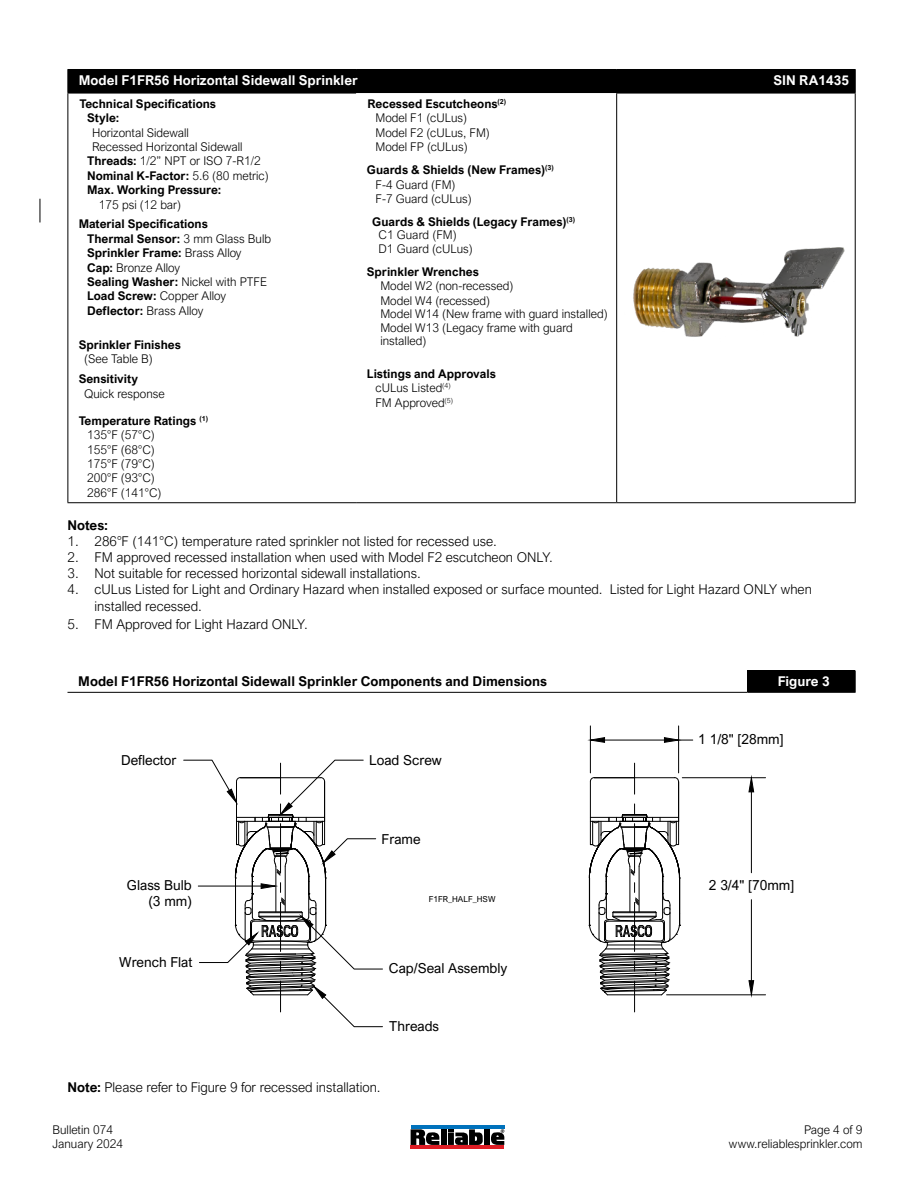
<style>
.page{position:relative;width:918px;height:1188px;background:#fff}
.page>*{position:absolute;margin:0;border:0;box-sizing:border-box;transform-origin:0 0}
.t1{font:13.8px/16.5px "Arial Nova";color:#000;text-align:right}
.t2{font:300 13.5px/16.2px "Arial Nova";color:#000}
.t3{font:700 13.5px "Arial Nova";color:#000}
.t4{font:700 13.5px "Arial Nova";color:#fff}
.t5{font:300 12px/14.4px "Arial Nova";color:#000}
.t6{font:700 12px/14.4px "Arial Nova";color:#000}
.t7{font:8.25px "Arial Nova";color:#000}
.s1{font-weight:700}
.s2{font-weight:300}
</style>
<div class="page">
<hr style="left:616px;top:93px;width:240px;height:1px;background:#000">
<hr style="left:68px;top:93px;width:288px;height:1px;background:#000">
<hr style="left:68px;top:93px;width:1px;height:409px;background:#000">
<hr style="left:68px;top:502px;width:288px;height:1px;background:#000">
<hr style="left:356px;top:502px;width:261px;height:1px;background:#000">
<div style="left:68px;top:69px;width:788px;height:24px;background:#000"></div>
<hr style="left:616px;top:93px;width:1px;height:409px;background:#000">
<hr style="left:855px;top:93px;width:1px;height:409px;background:#000">
<hr style="left:617px;top:502px;width:239px;height:1px;background:#000">
<div style="left:748px;top:671px;width:107px;height:21px;background:#000"></div>
<svg style="left:855px;top:671px;width:1px;height:21px"></svg>
<hr style="left:748px;top:692px;width:108px;height:1px;background:#000">
<svg style="left:747px;top:671px;width:1px;height:21px"></svg>
<hr style="left:68px;top:692px;width:680px;height:1px;background:#000">
<svg style="left:411px;top:1129px;width:28px;height:16px"></svg>
<div style="left:441px;top:1129px;width:6px;height:16px;background:#000"></div>
<div style="left:484px;top:1129px;width:6px;height:16px;background:#000"></div>
<svg style="left:448px;top:1129px;width:35px;height:16px"></svg>
<svg style="left:491px;top:1129px;width:13px;height:16px"></svg>
<hr style="left:411px;top:1146px;width:93px;height:3px;background:#de1c24">
<hr style="left:411px;top:1125px;width:93px;height:4px;background:#0072bc">
<img style="left:633px;top:183px;width:223px;height:214px">
<hr style="left:667px;top:995px;width:99px;height:1px;background:#000">
<hr style="left:682px;top:777px;width:84px;height:1px;background:#000">
<hr style="left:751px;top:900px;width:1px;height:81px;background:#000">
<hr style="left:751px;top:792px;width:1px;height:81px;background:#000">
<svg style="left:748px;top:980px;width:6px;height:16px"></svg>
<svg style="left:748px;top:777px;width:6px;height:16px"></svg>
<hr style="left:590px;top:726px;width:1px;height:47px;background:#000">
<hr style="left:678px;top:726px;width:1px;height:47px;background:#000">
<hr style="left:605px;top:740px;width:59px;height:1px;background:#000">
<svg style="left:590px;top:737px;width:15px;height:6px"></svg>
<svg style="left:664px;top:737px;width:29px;height:6px"></svg>
<hr style="left:634px;top:763px;width:1px;height:31px;background:#000">
<hr style="left:634px;top:981px;width:1px;height:31px;background:#000">
<hr style="left:594px;top:777px;width:81px;height:1px;background:#000">
<svg style="left:590px;top:777px;width:5px;height:5px"></svg>
<svg style="left:674px;top:777px;width:5px;height:5px"></svg>
<hr style="left:590px;top:782px;width:1px;height:63px;background:#000">
<hr style="left:678px;top:782px;width:1px;height:39px;background:#000">
<hr style="left:594px;top:777px;width:41px;height:1px;background:#000">
<svg style="left:589px;top:804px;width:92px;height:192px"></svg>
<hr style="left:639px;top:866px;width:1px;height:46px;background:#000">
<hr style="left:630px;top:866px;width:1px;height:46px;background:#000">
<svg style="left:183px;top:759px;width:200px;height:268px"></svg>
<hr style="left:285px;top:866px;width:1px;height:46px;background:#000">
<hr style="left:276px;top:866px;width:1px;height:46px;background:#000">
<svg style="left:40px;top:199px;width:1px;height:23px"></svg>
<p class="t4" style="left:79px;top:73px;width:281px">Model F1FR56 Horizontal Sidewall Sprinkler</p>
<p class="t4" style="left:774px;top:73px;width:77px">SIN RA1435</p>
<p class="t6" style="left:87px;top:96px;width:131px;text-indent:-8px">Technical Specifications<br>Style:</p>
<p class="t5" style="left:92px;top:125px;width:98px">Horizontal Sidewall</p>
<p class="t5" style="left:92px;top:140px;width:152px">Recessed Horizontal Sidewall</p>
<p class="t5" style="left:87px;top:154px;width:175px"><span class="s1">Threads:</span> 1/2” NPT or ISO 7-R1/2</p>
<p class="t6" style="left:87px;top:168px;width:183px">Nominal K-Factor: <span class="s2">5.6 (80 metric)</span></p>
<p class="t6" style="left:87px;top:183px;width:136px">Max. Working Pressure:</p>
<p class="t5" style="left:99px;top:197px;width:84px">175 psi (12 bar)</p>
<p class="t6" style="left:87px;top:217px;width:186px;text-indent:-8px">Material Specifications<br>Thermal Sensor: <span class="s2">3 mm Glass Bulb<br></span>Sprinkler Frame: <span class="s2">Brass Alloy<br></span>Cap: <span class="s2">Bronze Alloy<br></span>Sealing Washer: <span class="s2">Nickel with PTFE<br></span>Load Screw: <span class="s2">Copper Alloy<br></span>Deflector: <span class="s2">Brass Alloy</span></p>
<p class="t6" style="left:79px;top:337px;width:104px">Sprinkler Finishes</p>
<p class="t5" style="left:84px;top:352px;width:70px">(See Table B)</p>
<p class="t6" style="left:79px;top:372px;width:61px">Sensitivity</p>
<p class="t5" style="left:84px;top:386px;width:82px">Quick response</p>
<p class="t5" style="left:87px;top:413px;width:122px;text-indent:-9px"><span class="s1">Temperature Ratings</span> <sup>(1)<br></sup>135°F (57°C)<br>155°F (68°C)<br>175°F (79°C)<br>200°F (93°C)<br>286°F (141°C)</p>
<p class="t5" style="left:375px;top:96px;width:132px;text-indent:-8px"><span class="s1">Recessed Escutcheons</span><sup>(2)<br></sup>Model F1 (cULus)<br>Model F2 (cULus, FM)<br>Model FP (cULus)</p>
<p class="t5" style="left:375px;top:163px;width:180px;text-indent:-9px"><span class="s1">Guards &amp; Shields (New Frames)</span><sup>(3)<br></sup>F-4 Guard (FM)<br>F-7 Guard (cULus)</p>
<p class="t6" style="left:379px;top:215px;width:198px;line-height:13.5px;text-indent:-6px">Guards &amp; Shields (Legacy Frames)<sup>(3)<br></sup><span class="s2">C1 Guard (FM)<br>D1 Guard (cULus)</span></p>
<p class="t6" style="left:367px;top:265px;width:113px">Sprinkler Wrenches</p>
<p class="t5" style="left:380px;top:279px;width:229px;line-height:13.6px">Model W2 (non-recessed)<br>Model W4 (recessed)<br>Model W14 (New frame with guard installed)<br>Model W13 (Legacy frame with guard installed)</p>
<p class="t5" style="left:375px;top:366px;width:122px;text-indent:-9px"><span class="s1">Listings and Approvals </span>cULus Listed<sup>(4)<br></sup>FM Approved<sup>(5)</sup></p>
<p class="t3" style="left:68px;top:517px;width:42px">Notes:</p>
<p class="t2" style="left:68px;top:533px;width:431px">1. 286°F (141°C) temperature rated sprinkler not listed for recessed use.</p>
<p class="t2" style="left:68px;top:549px;width:487px">2. FM approved recessed installation when used with Model F2 escutcheon ONLY.</p>
<p class="t2" style="left:68px;top:565px;width:355px">3. Not suitable for recessed horizontal sidewall installations.</p>
<p class="t2" style="left:94px;top:581px;width:719px;text-indent:-27px">4. cULus Listed for Light and Ordinary Hazard when installed exposed or surface mounted. Listed for Light Hazard ONLY when installed recessed.</p>
<p class="t2" style="left:68px;top:616px;width:242px">5. FM Approved for Light Hazard ONLY.</p>
<p class="t3" style="left:78px;top:674px;width:470px">Model F1FR56 Horizontal Sidewall Sprinkler Components and Dimensions</p>
<p class="t4" style="left:778px;top:674px;width:53px">Figure 3</p>
<p class="t1" style="left:121px;top:752px;width:57px">Deflector</p>
<p class="t1" style="left:369px;top:752px;width:74px">Load Screw</p>
<p class="t1" style="left:127px;top:877px;width:67px">Glass Bulb (3 mm)</p>
<p class="t1" style="left:119px;top:954px;width:75px">Wrench Flat</p>
<p class="t1" style="left:382px;top:830px;width:41px">Frame</p>
<p class="t7" style="left:429px;top:894px;width:68px">F1FR_HALF_HSW</p>
<p class="t1" style="left:389px;top:960px;width:120px">Cap/Seal Assembly</p>
<p class="t1" style="left:389px;top:1018px;width:51px">Threads</p>
<p class="t2" style="left:68px;top:1079px;width:315px"><span class="s1">Note:</span> Please refer to Figure 9 for recessed installation.</p>
<p class="t1" style="left:698px;top:730px;width:87px">1 1/8" [28mm]</p>
<p class="t1" style="left:709px;top:877px;width:87px">2 3/4" [70mm]</p>
<p class="t5" style="left:52px;top:1122px;width:72px">Bulletin 074<br>January 2024</p>
<p class="t5" style="left:729px;top:1122px;width:135px;text-align:right">Page 4 of 9 www.reliablesprinkler.com</p>
</div>
